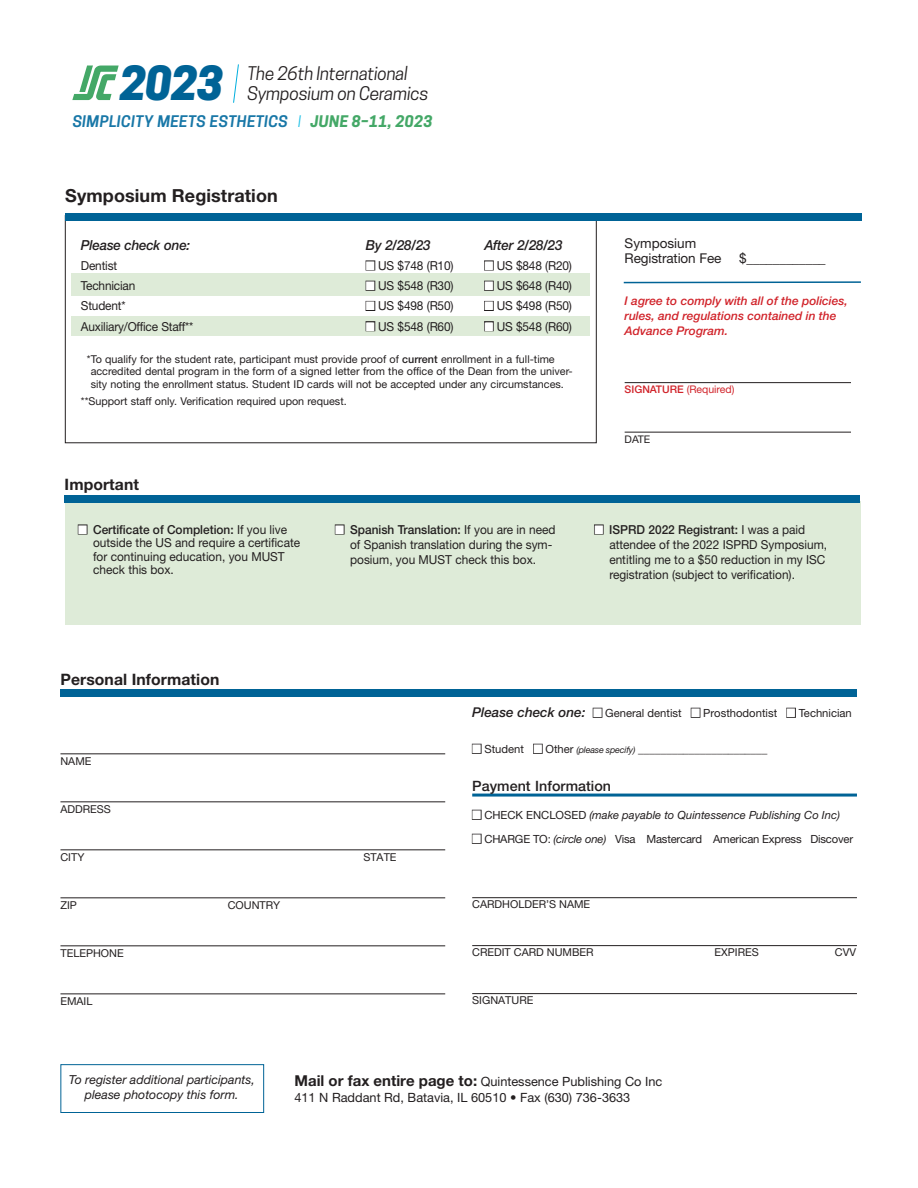
<style>
.page{position:relative;width:918px;height:1188px;background:#fff}
.page>*{position:absolute;margin:0;border:0;box-sizing:border-box;transform-origin:0 0}
.t1{font:italic 800 44.1px "Cooper Hewitt";color:#006396}
.t2{font:700 18px "Helvetica Neue LT Std";letter-spacing:.005em;color:#231f20}
.t3{font:italic 17.7px "Cooper Hewitt";letter-spacing:-.015em;color:#231f20}
.t4{font:700 15.75px "Helvetica Neue LT Std";letter-spacing:.005em;color:#231f20}
.t5{font:italic 600 15px "Cooper Hewitt";letter-spacing:.02em;color:#1877a7}
.t6{font:500 14.25px "Helvetica Neue LT Std";letter-spacing:.005em;color:#231f20}
.t7{font:italic 500 13.8px "Helvetica Neue LT Std";letter-spacing:-.015em;color:#231f20;scale:.96 1}
.t8{font:13.5px/15px "Helvetica Neue LT Std";letter-spacing:-.01em;color:#231f20}
.t9{font:12.75px/16.5px "Helvetica Neue LT Std";color:#231f20}
.Form_-_session_text{font:12.3px/15px "Helvetica Neue LT Std";color:#231f20;scale:.96 1}
.t10{font:italic 12.3px/15px "Helvetica Neue LT Std";color:#231f20;text-align:center}
.t11{font:italic 500 12px/14.7px "Helvetica Neue LT Std";color:#d1232a}
.Form_-_day{font:11.25px "Helvetica Neue LT Std";color:#231f20}
.t12{font:italic 11.25px "Helvetica Neue LT Std";color:#231f20}
.t13{font:10.8px/12.8px "Helvetica Neue LT Std";color:#231f20}
.t14{font:10.5px "Helvetica Neue LT Std";color:#d1232a}
.t15{font:10.5px "Helvetica Neue LT Std";color:#231f20}
.s1{font-weight:400;color:#22c1e6}
.s2{font-weight:700;color:#44a867}
.s3{font-weight:500}
.s4{font-weight:500;font-style:italic;font-size:13.5px}
.s5{font-style:italic;font-size:9px}
.s6{font-style:normal}
.s7{font-style:italic}
.s8{font-weight:700;font-size:15px}
</style>
<div class="page">
<hr style="left:60px;top:753px;width:385px;height:1px;background:#231f20">
<hr style="left:60px;top:801px;width:385px;height:1px;background:#231f20">
<hr style="left:60px;top:849px;width:385px;height:1px;background:#231f20">
<hr style="left:60px;top:897px;width:385px;height:1px;background:#231f20">
<hr style="left:60px;top:945px;width:385px;height:1px;background:#231f20">
<hr style="left:60px;top:993px;width:385px;height:1px;background:#231f20">
<hr style="left:472px;top:794px;width:385px;height:3px;background:#006396">
<hr style="left:472px;top:897px;width:385px;height:1px;background:#231f20">
<hr style="left:472px;top:945px;width:385px;height:1px;background:#231f20">
<hr style="left:472px;top:993px;width:385px;height:1px;background:#231f20">
<div style="left:60px;top:689px;width:797px;height:7px;background:#006396"></div>
<div style="left:60px;top:1064px;width:204px;height:49px;border:1px solid #006396"></div>
<div style="left:65px;top:501px;width:795px;height:124px;background:#deebd8"></div>
<div style="left:65px;top:495px;width:795px;height:7px;background:#006396"></div>
<svg style="left:623px;top:281px;width:238px;height:3px"></svg>
<div style="left:65px;top:213px;width:797px;height:7px;background:#006396"></div>
<div style="left:72px;top:273px;width:518px;height:23px;background:#deebd8"></div>
<div style="left:72px;top:316px;width:518px;height:20px;background:#deebd8"></div>
<hr style="left:625px;top:382px;width:226px;height:1px;background:#231f20">
<hr style="left:625px;top:432px;width:226px;height:1px;background:#231f20">
<svg style="left:72px;top:66px;width:47px;height:34px"></svg>
<svg style="left:233px;top:64px;width:6px;height:39px"></svg>
<p class="t1" style="left:120px;top:57px;width:105px">2023</p>
<p class="t3" style="left:248px;top:63px;width:162px">The 26th International</p>
<p class="t3" style="left:248px;top:83px;width:183px">Symposium on Ceramics</p>
<p class="t5" style="left:73px;top:112px;width:361px">SIMPLICITY MEETS ESTHETICS <span class="s1">|</span> <span class="s2">JUNE 8–11, 2023</span></p>
<p class="t2" style="left:65px;top:184px;width:214px">Symposium Registration</p>
<p class="t7" style="left:81px;top:236px;width:115px">Please check one:</p>
<p class="t7" style="left:366px;top:236px;width:69px">By 2/28/23</p>
<p class="t7" style="left:484px;top:236px;width:83px">After 2/28/23</p>
<p class="Form_-_session_text" style="left:81px;top:258px;width:39px">Dentist</p>
<p class="Form_-_session_text" style="left:366px;top:258px;width:93px">■ US $748 (R10)</p>
<p class="Form_-_session_text" style="left:484px;top:258px;width:93px">■ US $848 (R20)</p>
<p class="Form_-_session_text" style="left:81px;top:278px;width:58px">Technician</p>
<p class="Form_-_session_text" style="left:366px;top:278px;width:93px">■ US $548 (R30)</p>
<p class="Form_-_session_text" style="left:484px;top:278px;width:93px">■ US $648 (R40)</p>
<p class="Form_-_session_text" style="left:81px;top:298px;width:48px">Student*</p>
<p class="Form_-_session_text" style="left:366px;top:298px;width:93px">■ US $498 (R50)</p>
<p class="Form_-_session_text" style="left:484px;top:298px;width:93px">■ US $498 (R50)</p>
<p class="Form_-_session_text" style="left:81px;top:318px;width:119px">Auxiliary/Office Staff**</p>
<p class="Form_-_session_text" style="left:366px;top:318px;width:93px">■ US $548 (R60)</p>
<p class="Form_-_session_text" style="left:484px;top:318px;width:93px">■ US $548 (R60)</p>
<p class="t13" style="left:91px;top:352px;width:484px;text-indent:-4px">*To qualify for the student rate, participant must provide proof of <span class="s3">current</span> enrollment in a full-time accredited dental program in the form of a signed letter from the office of the Dean from the univer&shy;sity noting the enrollment status. Student ID cards will not be accepted under any circumstances.</p>
<p class="t13" style="left:81px;top:395px;width:267px">**Support staff only. Verification required upon request.</p>
<p class="t8" style="left:625px;top:236px;width:98px">Symposium<br>Registration Fee</p>
<p class="t8" style="left:739px;top:251px;width:88px">$____________</p>
<p class="t11" style="left:625px;top:294px;width:225px">I agree to comply with all of the policies, rules, and regulations contained in the<br>Advance Program.</p>
<p class="t14" style="left:625px;top:383px;width:111px"><span class="s3">SIGNATURE</span> (Required)</p>
<p class="t15" style="left:625px;top:433px;width:27px">DATE</p>
<p class="t4" style="left:65px;top:475px;width:76px">Important</p>
<p class="Form_-_session_text" style="left:93px;top:522px;width:217px;line-height:13.5px;text-indent:-15px">■ <span class="s3">Certificate of Completion:</span> If you live outside the US and require a certificate for continuing education, you MUST check this box.</p>
<p class="Form_-_session_text" style="left:609px;top:522px;width:228px;text-indent:-15px">■ <span class="s3">ISPRD 2022 Registrant:</span> I was a paid attendee of the 2022 ISPRD Symposium, entitling me to a $50 reduction in my ISC registration (subject to verification).</p>
<p class="Form_-_session_text" style="left:350px;top:522px;width:215px;text-indent:-15px">■ <span class="s3">Spanish Translation:</span> If you are in need of Spanish translation during the sym&shy;posium, you MUST check this box.</p>
<p class="t4" style="left:60px;top:669px;width:160px">Personal Information</p>
<p class="t13" style="left:60px;top:754px;width:33px">NAME</p>
<p class="t13" style="left:60px;top:802px;width:52px">ADDRESS</p>
<p class="t13" style="left:60px;top:850px;width:25px">CITY</p>
<p class="t13" style="left:363px;top:850px;width:35px">STATE</p>
<p class="t13" style="left:60px;top:898px;width:18px">ZIP</p>
<p class="t13" style="left:228px;top:898px;width:54px">COUNTRY</p>
<p class="t13" style="left:60px;top:946px;width:65px">TELEPHONE</p>
<p class="t13" style="left:60px;top:994px;width:34px">EMAIL</p>
<p class="Form_-_day" style="left:472px;top:706px;width:381px"><span class="s4">Please check one:</span> ■ General dentist ■ Prosthodontist ■ Technician</p>
<p class="Form_-_day" style="left:472px;top:742px;width:297px">■ Student ■ Other <span class="s5">(please specify)</span> _______________________</p>
<p class="t6" style="left:472px;top:777px;width:140px">Payment Information</p>
<p class="t12" style="left:472px;top:808px;width:369px">■ <span class="s6">CHECK ENCLOSED</span> (make payable to Quintessence Publishing Co Inc)</p>
<p class="Form_-_day" style="left:472px;top:832px;width:382px">■ CHARGE TO: <span class="s7">(circle one)</span> Visa Mastercard American Express Discover</p>
<p class="t13" style="left:472px;top:898px;width:120px">CARDHOLDER’S NAME</p>
<p class="t13" style="left:472px;top:946px;width:123px">CREDIT CARD NUMBER</p>
<p class="t13" style="left:715px;top:946px;width:46px">EXPIRES</p>
<p class="t13" style="left:835px;top:946px;width:23px">CVV</p>
<p class="t13" style="left:472px;top:994px;width:63px">SIGNATURE</p>
<p class="t10" style="left:69px;top:1072px;width:188px">To register additional participants, please photocopy this form.</p>
<p class="t9" style="left:294px;top:1073px;width:369px"><span class="s8">Mail or fax entire page to:</span> Quintessence Publishing Co Inc<br>411 N Raddant Rd, Batavia, IL 60510 • Fax (630) 736-3633</p>
</div>
